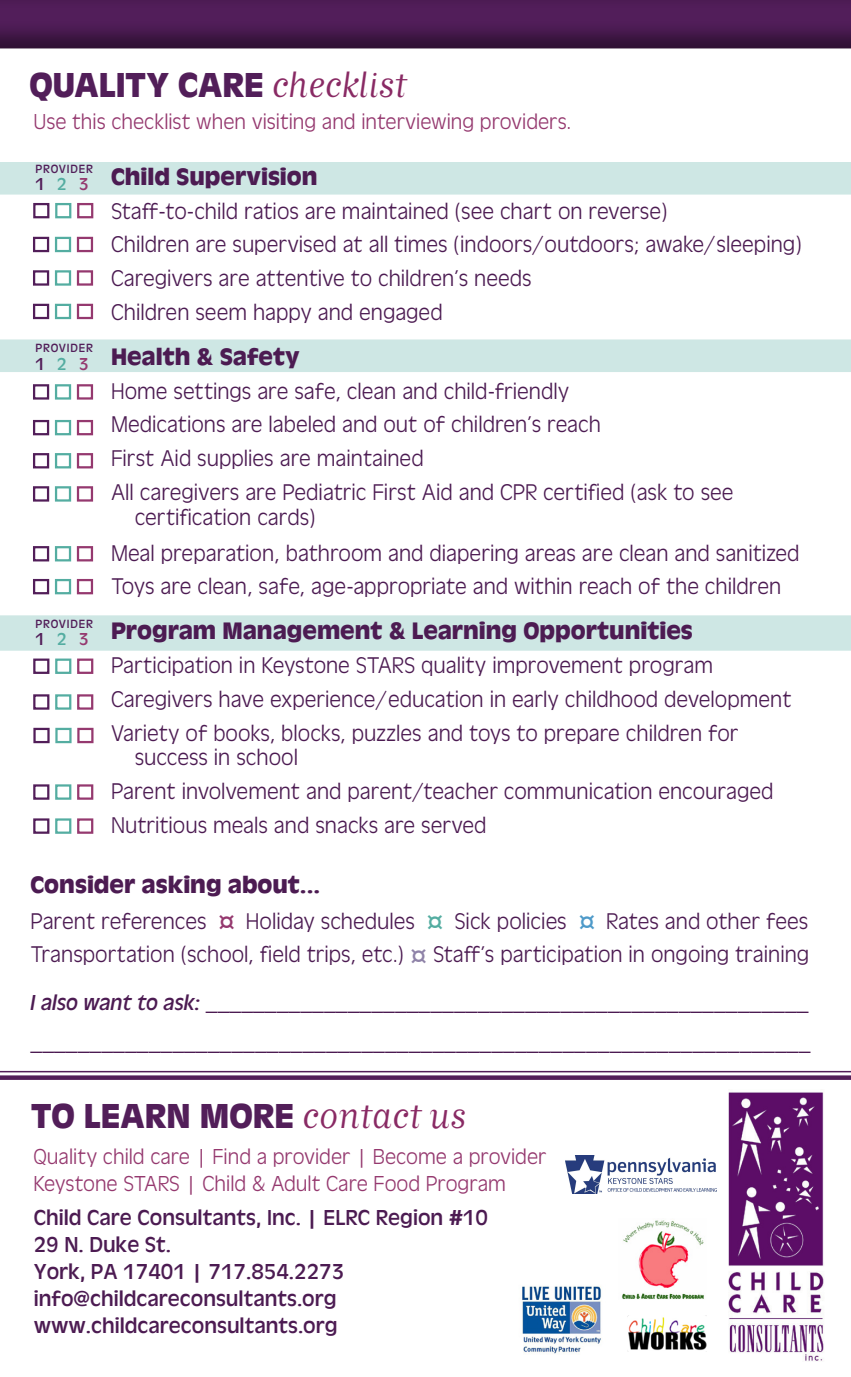
<style>
.page{position:relative;width:851px;height:1377px;background:#fff}
.page>*{position:absolute;margin:0;border:0;box-sizing:border-box;transform-origin:0 0}
.t1{font:700 36px "Antique Oli";letter-spacing:-.005em;color:#521e59}
.t2{font:700 24.75px "Antique Oli";color:#4c1b52}
.t3{font:300 23.62px/40.5px "Antique Oli";color:#4c1b52}
.t4{font:300 22.5px "Antique Oli";color:#95396f}
.t5{font:22.5px/27px "Antique Oli";color:#4c1b52}
.t6{font:18px "Antique Oli";color:#521e59}
.t7{font:12.38px "Antique Oli";letter-spacing:.065em;color:#521e59}
.s1{font-family:"Matrix IIOT";font-weight:400;font-style:italic;color:#892a64}
.s2{color:#54ada1}
.s3{color:#95396f}
.s4{font-weight:400;font-style:italic;color:#95396f}
.s5{font-weight:400;font-style:italic;color:#54ada1}
.s6{font-weight:400;font-style:italic;color:#4e9ac9}
.s7{font-weight:400;font-style:italic;color:#8f83a8}
.s8{font-weight:400;font-style:italic;font-size:22.5px}
</style>
<div class="page">
<div style="left:0;top:0;width:850px;height:52px;background:#231f20;opacity:.5"></div>
<img style="left:728px;top:1092px;width:96px;height:269px">
<img style="left:565px;top:1156px;width:151px;height:38px">
<img style="left:622px;top:1220px;width:82px;height:79px">
<img style="left:627px;top:1316px;width:79px;height:34px">
<div style="left:0;top:615px;width:850px;height:36px;background:#cee7e4"></div>
<div style="left:0;top:339px;width:850px;height:33px;background:#cee7e4"></div>
<div style="left:0;top:162px;width:850px;height:33px;background:#cee7e4"></div>
<div style="left:77px;top:659px;width:16px;height:15px;background:#fff;border:2px solid #95396f"></div>
<div style="left:33px;top:659px;width:16px;height:15px;background:#fff;border:2px solid #521e59"></div>
<div style="left:55px;top:659px;width:16px;height:15px;background:#fff;border:2px solid #54ada1"></div>
<div style="left:77px;top:203px;width:16px;height:15px;background:#fff;border:2px solid #95396f"></div>
<div style="left:33px;top:203px;width:16px;height:15px;background:#fff;border:2px solid #521e59"></div>
<div style="left:55px;top:203px;width:16px;height:15px;background:#fff;border:2px solid #54ada1"></div>
<div style="left:77px;top:237px;width:16px;height:15px;background:#fff;border:2px solid #95396f"></div>
<div style="left:33px;top:237px;width:16px;height:15px;background:#fff;border:2px solid #521e59"></div>
<div style="left:55px;top:237px;width:16px;height:15px;background:#fff;border:2px solid #54ada1"></div>
<div style="left:77px;top:270px;width:16px;height:16px;background:#fff;border:2px solid #95396f"></div>
<div style="left:33px;top:270px;width:16px;height:16px;background:#fff;border:2px solid #521e59"></div>
<div style="left:55px;top:270px;width:16px;height:16px;background:#fff;border:2px solid #54ada1"></div>
<div style="left:77px;top:304px;width:16px;height:15px;background:#fff;border:2px solid #95396f"></div>
<div style="left:33px;top:304px;width:16px;height:15px;background:#fff;border:2px solid #521e59"></div>
<div style="left:55px;top:304px;width:16px;height:15px;background:#fff;border:2px solid #54ada1"></div>
<div style="left:77px;top:694px;width:16px;height:16px;background:#fff;border:2px solid #95396f"></div>
<div style="left:33px;top:694px;width:16px;height:16px;background:#fff;border:2px solid #521e59"></div>
<div style="left:55px;top:694px;width:16px;height:16px;background:#fff;border:2px solid #54ada1"></div>
<div style="left:77px;top:384px;width:16px;height:16px;background:#fff;border:2px solid #95396f"></div>
<div style="left:33px;top:384px;width:16px;height:16px;background:#fff;border:2px solid #521e59"></div>
<div style="left:55px;top:384px;width:16px;height:16px;background:#fff;border:2px solid #54ada1"></div>
<div style="left:77px;top:420px;width:16px;height:15px;background:#fff;border:2px solid #95396f"></div>
<div style="left:33px;top:420px;width:16px;height:15px;background:#fff;border:2px solid #521e59"></div>
<div style="left:55px;top:420px;width:16px;height:15px;background:#fff;border:2px solid #54ada1"></div>
<div style="left:77px;top:453px;width:16px;height:15px;background:#fff;border:2px solid #95396f"></div>
<div style="left:33px;top:453px;width:16px;height:15px;background:#fff;border:2px solid #521e59"></div>
<div style="left:55px;top:453px;width:16px;height:15px;background:#fff;border:2px solid #54ada1"></div>
<div style="left:77px;top:486px;width:16px;height:16px;background:#fff;border:2px solid #95396f"></div>
<div style="left:33px;top:486px;width:16px;height:16px;background:#fff;border:2px solid #521e59"></div>
<div style="left:55px;top:486px;width:16px;height:16px;background:#fff;border:2px solid #54ada1"></div>
<div style="left:77px;top:546px;width:16px;height:15px;background:#fff;border:2px solid #95396f"></div>
<div style="left:33px;top:546px;width:16px;height:15px;background:#fff;border:2px solid #521e59"></div>
<div style="left:55px;top:546px;width:16px;height:15px;background:#fff;border:2px solid #54ada1"></div>
<div style="left:77px;top:579px;width:16px;height:15px;background:#fff;border:2px solid #95396f"></div>
<div style="left:33px;top:579px;width:16px;height:15px;background:#fff;border:2px solid #521e59"></div>
<div style="left:55px;top:579px;width:16px;height:15px;background:#fff;border:2px solid #54ada1"></div>
<div style="left:77px;top:728px;width:16px;height:15px;background:#fff;border:2px solid #95396f"></div>
<div style="left:33px;top:728px;width:17px;height:15px;background:#fff;border:2px solid #521e59"></div>
<div style="left:55px;top:728px;width:17px;height:15px;background:#fff;border:2px solid #54ada1"></div>
<div style="left:77px;top:784px;width:16px;height:16px;background:#fff;border:2px solid #95396f"></div>
<div style="left:33px;top:784px;width:16px;height:16px;background:#fff;border:2px solid #521e59"></div>
<div style="left:55px;top:784px;width:16px;height:16px;background:#fff;border:2px solid #54ada1"></div>
<div style="left:77px;top:818px;width:16px;height:16px;background:#fff;border:2px solid #95396f"></div>
<div style="left:33px;top:818px;width:16px;height:16px;background:#fff;border:2px solid #521e59"></div>
<div style="left:55px;top:818px;width:16px;height:16px;background:#fff;border:2px solid #54ada1"></div>
<hr style="left:0;top:1071px;width:850px;height:1px;background:#521e59">
<div style="left:0;top:1075px;width:850px;height:5px;background:#521e59"></div>
<img style="left:522px;top:1286px;width:79px;height:68px">
<p class="t1" style="left:29px;top:65px;width:379px">QUALITY CARE <span class="s1">checklist</span></p>
<p class="t4" style="left:33px;top:110px;width:539px">Use this checklist when visiting and interviewing providers.</p>
<p class="t2" style="left:111px;top:163px;width:208px">Child Supervision</p>
<p class="t3" style="left:111px;top:191px;width:558px">Staff-to-child ratios are maintained (see chart on reverse)</p>
<p class="t3" style="left:111px;top:225px;width:692px">Children are supervised at all times (indoors/outdoors; awake/sleeping)</p>
<p class="t3" style="left:111px;top:259px;width:422px">Caregivers are attentive to children’s needs</p>
<p class="t3" style="left:111px;top:292px;width:333px">Children seem happy and engaged</p>
<p class="t2" style="left:111px;top:343px;width:190px">Health &amp; Safety</p>
<p class="t3" style="left:111px;top:371px;width:459px">Home settings are safe, clean and child-friendly</p>
<p class="t3" style="left:111px;top:405px;width:491px">Medications are labeled and out of children’s reach</p>
<p class="t3" style="left:111px;top:439px;width:314px">First Aid supplies are maintained</p>
<p class="t3" style="left:111px;top:472px;width:624px">All caregivers are Pediatric First Aid and CPR certified (ask to see</p>
<p class="t3" style="left:135px;top:497px;width:182px">certification cards)</p>
<p class="t3" style="left:111px;top:533px;width:690px">Meal preparation, bathroom and diapering areas are clean and sanitized</p>
<p class="t3" style="left:111px;top:567px;width:671px">Toys are clean, safe, age-appropriate and within reach of the children</p>
<p class="t2" style="left:111px;top:617px;width:583px">Program Management &amp; Learning Opportunities</p>
<p class="t3" style="left:111px;top:646px;width:603px">Participation in Keystone STARS quality improvement program</p>
<p class="t3" style="left:111px;top:679px;width:682px">Caregivers have experience/education in early childhood development</p>
<p class="t3" style="left:111px;top:713px;width:629px">Variety of books, blocks, puzzles and toys to prepare children for</p>
<p class="t3" style="left:135px;top:738px;width:165px">success in school</p>
<p class="t3" style="left:111px;top:772px;width:664px">Parent involvement and parent/teacher communication encouraged</p>
<p class="t3" style="left:111px;top:805px;width:377px">Nutritious meals and snacks are served</p>
<p class="t7" style="left:35px;top:162px;width:59px">PROVIDER</p>
<p class="t6" style="left:35px;top:174px;width:55px">1 <span class="s2">2</span> <span class="s3">3</span></p>
<p class="t7" style="left:35px;top:342px;width:59px">PROVIDER</p>
<p class="t6" style="left:35px;top:354px;width:55px">1 <span class="s2">2</span> <span class="s3">3</span></p>
<p class="t7" style="left:35px;top:617px;width:59px">PROVIDER</p>
<p class="t6" style="left:35px;top:630px;width:55px">1 <span class="s2">2</span> <span class="s3">3</span></p>
<p class="t2" style="left:30px;top:871px;width:291px">Consider asking about...</p>
<p class="t3" style="left:30px;top:901px;width:779px">Parent references <span class="s4">¤</span> Holiday schedules <span class="s5">¤</span> Sick policies <span class="s6">¤</span> Rates and other fees</p>
<p class="t3" style="left:30px;top:935px;width:780px">Transportation (school, field trips, etc.) <span class="s7">¤</span> Staff’s participation in ongoing training</p>
<p class="t3" style="left:30px;top:982px;width:781px"><span class="s8">I also want to ask:</span> ___________________________________________________ __________________________________________________________________</p>
<p class="t1" style="left:31px;top:1096px;width:436px">TO LEARN MORE <span class="s1">contact us</span></p>
<p class="t4" style="left:33px;top:1144px;width:514px">Quality child care | Find a provider | Become a provider</p>
<p class="t4" style="left:33px;top:1171px;width:474px">Keystone STARS | Child &amp; Adult Care Food Program</p>
<p class="t5" style="left:34px;top:1205px;width:456px">Child Care Consultants, Inc. | ELRC Region #10<br>29 N. Duke St.<br>York, PA 17401 | 717.854.2273 info@childcareconsultants.org www.childcareconsultants.org</p>
</div>
